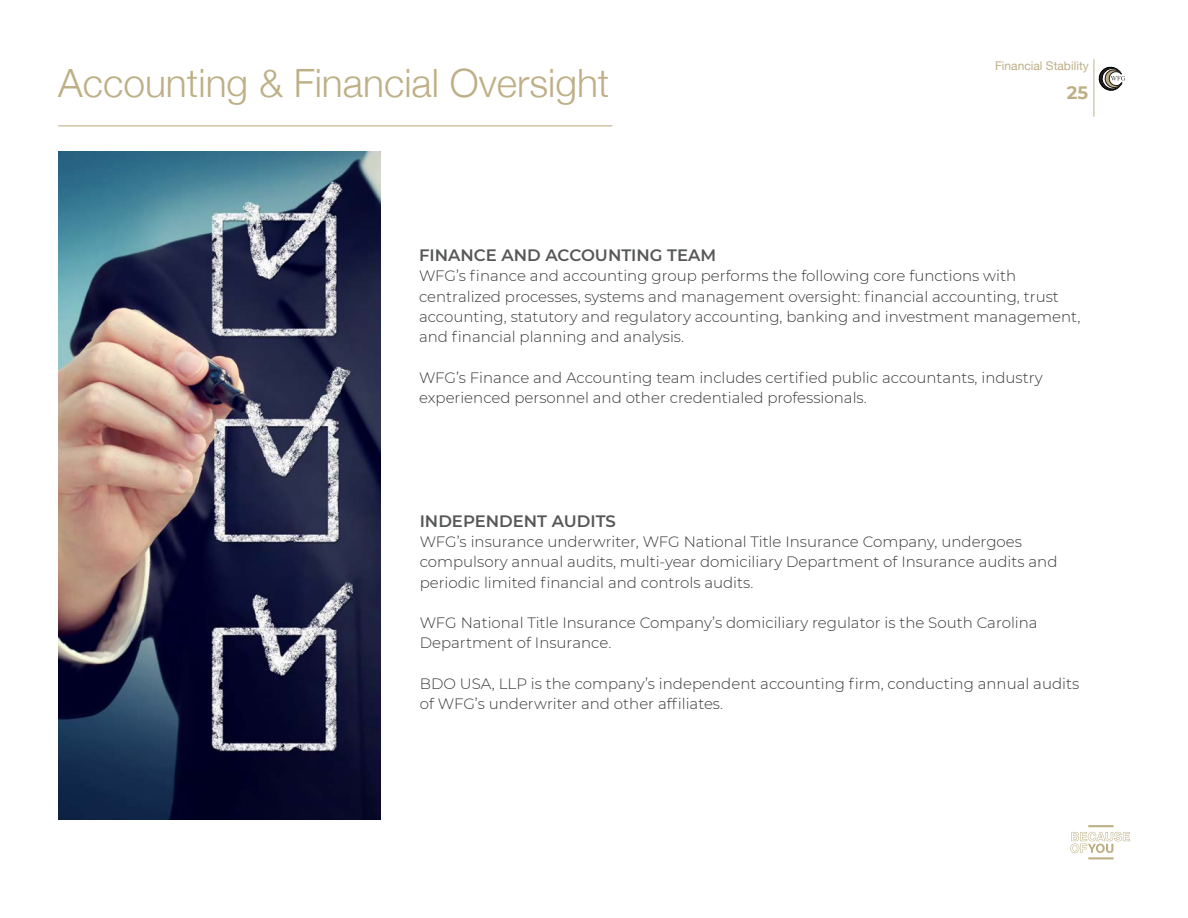
<style>
.page{position:relative;width:1188px;height:918px;background:#fff}
.page>*{position:absolute;margin:0;border:0;box-sizing:border-box;transform-origin:0 0}
.t1{font:300 39px "Helvetica Neue";color:#beaf86}
.t2{font:700 18px "Montserrat";color:#beaf86}
.t3{font:600 16.5px "Montserrat";color:#565757}
.t4{font:300 15px/20.2px "Montserrat";color:#373838}
.t5{font:12px "Helvetica Neue";color:#beaf86}
</style>
<div class="page">
<svg style="left:1098px;top:66px;width:28px;height:25px"></svg>
<hr style="left:1094px;top:59px;width:1px;height:58px;background:#beaf86">
<svg style="left:1070px;top:825px;width:60px;height:34px"></svg>
<img style="left:58px;top:151px;width:322px;height:669px">
<hr style="left:58px;top:125px;width:554px;height:1px;background:#beaf86">
<p class="t1" style="left:58px;top:52px;width:553px">Accounting &amp; Financial Oversight</p>
<p class="t5" style="left:995px;top:57px;width:95px">Financial Stability</p>
<p class="t2" style="left:1067px;top:80px;width:23px">25</p>
<p class="t3" style="left:419px;top:244px;width:299px">FINANCE AND ACCOUNTING TEAM</p>
<p class="t4" style="left:419px;top:265px;width:663px">WFG’s finance and accounting group performs the following core functions with centralized processes, systems and management oversight: financial accounting, trust accounting, statutory and regulatory accounting, banking and investment management, and financial planning and analysis.</p>
<p class="t4" style="left:419px;top:367px;width:625px">WFG’s Finance and Accounting team includes certified public accountants, industry experienced personnel and other credentialed professionals.</p>
<p class="t3" style="left:420px;top:509px;width:198px">INDEPENDENT AUDITS</p>
<p class="t4" style="left:420px;top:531px;width:639px">WFG’s insurance underwriter, WFG National Title Insurance Company, undergoes compulsory annual audits, multi-year domiciliary Department of Insurance audits and periodic limited financial and controls audits.</p>
<p class="t4" style="left:420px;top:612px;width:619px">WFG National Title Insurance Company’s domiciliary regulator is the South Carolina<br>Department of Insurance.</p>
<p class="t4" style="left:420px;top:673px;width:661px">BDO USA, LLP is the company’s independent accounting firm, conducting annual audits of WFG’s underwriter and other affiliates.</p>
</div>
